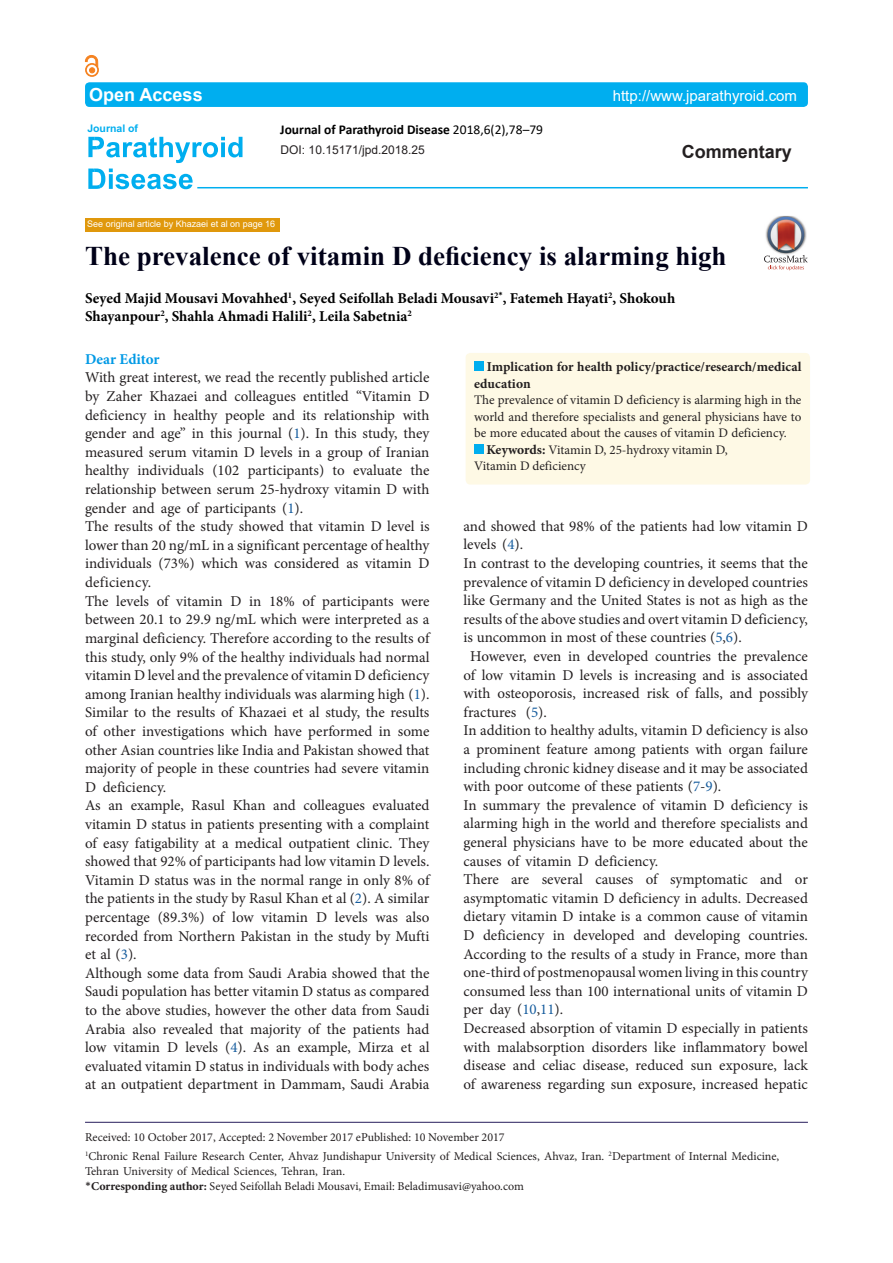
<style>
.page{position:relative;width:893px;height:1263px;background:#fff}
.page>*{position:absolute;margin:0;border:0;box-sizing:border-box;transform-origin:0 0}
.Pa3{font:700 27px "Times New Roman";color:#000118}
.t1{font:700 18px "Arial";color:#fff}
.t2{font:700 18px "Arial";color:#231f20}
.Default{font:15px/18.6px "Minion Pro";color:#231f20;text-align:justify}
.t3{font:700 15px/18px "Minion Pro";color:#000}
.t4{font:15px "Arial";color:#fff}
.t5{font:700 15px "Minion Pro";color:#0099e5}
.t6{font:700 13.5px/16.5px "Minion Pro";color:#231f20}
.t7{font:700 13.5px "Calibri";color:#000}
.t8{font:13.05px/16.5px "Minion Pro";color:#231f20;text-align:justify}
.t9{font:12px/15px "Minion Pro";color:#231f20}
.t10{font:12px "Arial";color:#231f20}
.t11{font:700 10.5px "Arial";color:#00aeef}
.t12{font:9px "Arial";color:#fff}
.s1{font-weight:400}
.s2{color:#175d9e}
.s3{font-weight:700;font-size:13.5px}
.s4{font-family:"Calibri"}
.s5{font-weight:700}
</style>
<div class="page">
<hr style="left:85px;top:1122px;width:723px;height:1px;background:#261d5c">
<div style="left:466px;top:353px;width:344px;height:132px;background:#fef9e5;border-radius:5px"></div>
<div style="left:474px;top:362px;width:9px;height:9px;background:#00aeef"></div>
<div style="left:474px;top:444px;width:9px;height:10px;background:#00aeef"></div>
<div style="left:85px;top:82px;width:723px;height:25px;background:#00aeef;border-radius:4px"></div>
<hr style="left:197px;top:187px;width:611px;height:1px;background:#00aeef">
<svg style="left:88px;top:137px;width:154px;height:26px"></svg>
<svg style="left:88px;top:169px;width:105px;height:20px"></svg>
<svg style="left:86px;top:60px;width:13px;height:16px"></svg>
<div style="left:85px;top:63px;width:14px;height:14px;border:2px solid #f58220;border-radius:50%"></div>
<svg style="left:85px;top:55px;width:13px;height:18px"></svg>
<img style="left:777px;top:216px;width:18px;height:1px">
<svg style="left:764px;top:217px;width:44px;height:53px"></svg>
<div style="left:85px;top:219px;width:195px;height:13px;background:#e0980c"></div>
<p class="t1" style="left:89px;top:82px;width:115px">Open Access</p>
<p class="t4" style="left:613px;top:86px;width:186px">http://www.jparathyroid.com</p>
<p class="t11" style="left:87px;top:121px;width:52px">Journal of</p>
<p class="t7" style="left:280px;top:120px;width:264px">Journal of Parathyroid Disease <span class="s1">2018,6(2),78–79</span></p>
<p class="t2" style="left:682px;top:139px;width:112px">Commentary</p>
<p class="t10" style="left:281px;top:141px;width:146px">DOI: 10.15171/jpd.2018.25</p>
<p class="t12" style="left:87px;top:218px;width:190px">See original article by Khazaei et al on page 16</p>
<p class="Pa3" style="left:85px;top:237px;width:643px">The prevalence of vitamin D deficiency is alarming high</p>
<p class="t3" style="left:85px;top:289px;width:592px">Seyed Majid Mousavi Movahhed<sup>1</sup>, Seyed Seifollah Beladi Mousavi<sup>2</sup><sup>*</sup>, Fatemeh Hayati<sup>2</sup>, Shokouh<br>Shayanpour<sup>2</sup>, Shahla Ahmadi Halili<sup>2</sup>, Leila Sabetnia<sup>2</sup></p>
<p class="t5" style="left:85px;top:348px;width:76px">Dear Editor</p>
<p class="Default" style="left:85px;top:368px;width:346px">With great interest, we read the recently published article by Zaher Khazaei and colleagues entitled “Vitamin D deficiency in healthy people and its relationship with gender and age” in this journal (<span class="s2">1</span>). In this study, they measured serum vitamin D levels in a group of Iranian healthy individuals (102 participants) to evaluate the relationship between serum 25-hydroxy vitamin D with gender and age of participants (<span class="s2">1</span>).</p>
<p class="Default" style="left:85px;top:517px;width:346px">The results of the study showed that vitamin D level is lower than 20 ng/mL in a significant percentage of healthy individuals (73%) which was considered as vitamin D deficiency.</p>
<p class="Default" style="left:85px;top:592px;width:346px">The levels of vitamin D in 18% of participants were between 20.1 to 29.9 ng/mL which were interpreted as a marginal deficiency. Therefore according to the results of this study, only 9% of the healthy individuals had normal vitamin D level and the prevalence of vitamin D deficiency among Iranian healthy individuals was alarming high (<span class="s2">1</span>).</p>
<p class="Default" style="left:85px;top:703px;width:346px">Similar to the results of Khazaei et al study, the results of other investigations which have performed in some other Asian countries like India and Pakistan showed that majority of people in these countries had severe vitamin D deficiency.</p>
<p class="Default" style="left:85px;top:796px;width:346px">As an example, Rasul Khan and colleagues evaluated vitamin D status in patients presenting with a complaint of easy fatigability at a medical outpatient clinic. They showed that 92% of participants had low vitamin D levels.<br>Vitamin D status was in the normal range in only 8% of the patients in the study by Rasul Khan et al (<span class="s2">2</span>). A similar percentage (89.3%) of low vitamin D levels was also recorded from Northern Pakistan in the study by Mufti et al (<span class="s2">3</span>).</p>
<p class="Default" style="left:85px;top:964px;width:346px">Although some data from Saudi Arabia showed that the Saudi population has better vitamin D status as compared to the above studies, however the other data from Saudi Arabia also revealed that majority of the patients had low vitamin D levels (<span class="s2">4</span>). As an example, Mirza et al evaluated vitamin D status in individuals with body aches at an outpatient department in Dammam, Saudi Arabia</p>
<p class="t6" style="left:474px;top:359px;width:329px;text-indent:13px">Implication for health policy/practice/research/medical education</p>
<p class="t8" style="left:474px;top:392px;width:329px">The prevalence of vitamin D deficiency is alarming high in the world and therefore specialists and general physicians have to be more educated about the causes of vitamin D deficiency.</p>
<p class="t8" style="left:486px;top:441px;width:243px"><span class="s3">Keywords:</span> Vitamin D, 25-hydroxy vitamin D,</p>
<p class="t8" style="left:474px;top:458px;width:113px">Vitamin D deficiency</p>
<p class="Default" style="left:463px;top:517px;width:346px">and showed that 98% of the patients had low vitamin D levels (<span class="s2">4</span>).</p>
<p class="Default" style="left:463px;top:554px;width:346px">In contrast to the developing countries, it seems that the prevalence of vitamin D deficiency in developed countries like Germany and the United States is not as high as the results of the above studies and overt vitamin D deficiency, is uncommon in most of these countries (<span class="s2">5</span>,<span class="s2">6</span>).</p>
<p class="Default" style="left:463px;top:647px;width:346px;text-indent:7px">However, even in developed countries the prevalence of low vitamin D levels is increasing and is associated with osteoporosis, increased risk of falls, and possibly fractures (<span class="s2">5</span>).</p>
<p class="Default" style="left:463px;top:721px;width:346px">In addition to healthy adults, vitamin D deficiency is also a prominent feature among patients with organ failure including chronic kidney disease and it may be associated with poor outcome of these patients (<span class="s2">7</span>-<span class="s2">9</span>).</p>
<p class="Default" style="left:463px;top:796px;width:346px">In summary the prevalence of vitamin D deficiency is alarming high in the world and therefore specialists and general physicians have to be more educated about the causes of vitamin D deficiency.</p>
<p class="Default" style="left:463px;top:870px;width:346px">There are several causes of symptomatic and or asymptomatic vitamin D deficiency in adults. Decreased dietary vitamin D intake is a common cause of vitamin D deficiency in developed and developing countries.<br>According to the results of a study in France, more than one-third of postmenopausal women living in this country consumed less than 100 international units of vitamin D per day (<span class="s2">10</span>,<span class="s2">11</span>).</p>
<p class="Default" style="left:463px;top:1019px;width:346px">Decreased absorption of vitamin D especially in patients with malabsorption disorders like inflammatory bowel disease and celiac disease, reduced sun exposure, lack of awareness regarding sun exposure, increased hepatic</p>
<p class="t9" style="left:85px;top:1130px;width:421px">Received: 10 October 2017, Accepted: 2 November 2017 ePublished: 10 November 2017</p>
<p class="t9" style="left:85px;top:1148px;width:696px"><sup>1</sup>Chronic Renal Failure Research Center, Ahvaz Jundishapur University of Medical Sciences, Ahvaz, Iran. <sup>2</sup>Department of Internal Medicine,<br>Tehran University of Medical Sciences, Tehran, Iran.</p>
<p class="t9" style="left:85px;top:1178px;width:440px"><span class="s4">*</span><span class="s5">Corresponding author:</span> Seyed Seifollah Beladi Mousavi, Email: Beladimusavi@yahoo.com</p>
</div>
